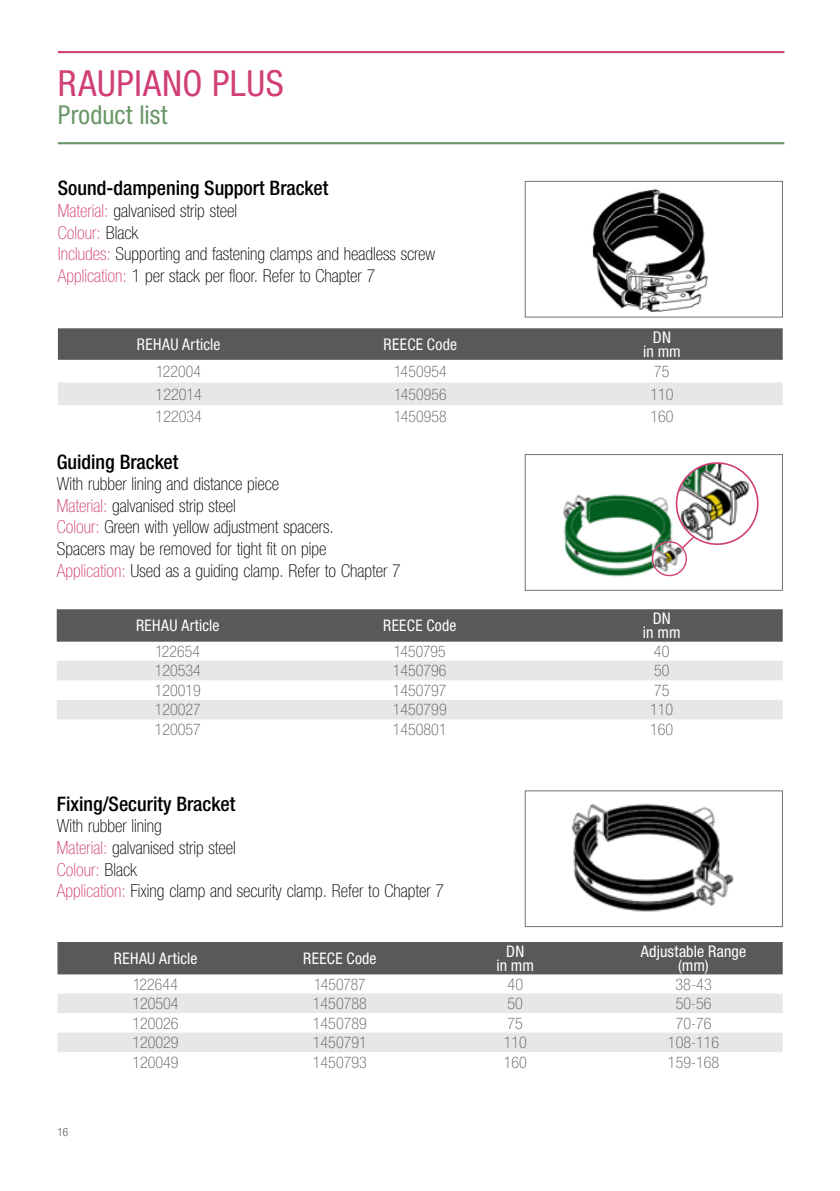
<style>
.page{position:relative;width:840px;height:1191px;background:#fff}
.page>*{position:absolute;margin:0;border:0;box-sizing:border-box;transform-origin:0 0}
.t1{font:condensed 36px "Helvetica Neue LTW1 G";letter-spacing:.015em;color:#d13f76}
.t2{font:condensed 26px "Helvetica Neue LTW1 G";letter-spacing:.005em;color:#699667}
.t3{font:500 condensed 20px "Helvetica Neue LTW1 G";color:#000}
.t4{font:100 condensed 18px/21.6px "Helvetica Neue LTW1 G";color:#000}
.t5{font:100 condensed 16px "Helvetica Neue LTW1 G";color:#58595b}
.t6{font:condensed 16px/14px "Helvetica Neue LTW1 G";letter-spacing:.015em;color:#fff;text-align:center}
.t7{font:condensed 16px/14px "Helvetica Neue LT Com";letter-spacing:.025em;color:#fff;text-align:center}
.t8{font:300 condensed 11.4px "Helvetica Neue LT";color:#58595b}
.s1{color:#d13f76}
</style>
<div class="page">
<img style="left:587px;top:188px;width:127px;height:130px">
<div style="left:58px;top:328px;width:724px;height:32px;background:#58595b"></div>
<div style="left:58px;top:382px;width:724px;height:23px;background:#e6e7e8"></div>
<div style="left:57px;top:609px;width:725px;height:32px;background:#58595b"></div>
<svg style="left:57px;top:661px;width:725px;height:58px;fill:#e6e7e8"></svg>
<div style="left:57px;top:942px;width:725px;height:32px;background:#58595b"></div>
<svg style="left:57px;top:993px;width:725px;height:59px;fill:#e6e7e8"></svg>
<img style="left:562px;top:494px;width:125px;height:83px">
<div style="left:651px;top:541px;width:35px;height:35px;border:1px solid #d13f76;border-radius:50%"></div>
<img style="left:676px;top:463px;width:81px;height:81px;border-radius:41px">
<div style="left:675px;top:462px;width:83px;height:83px;border:2px solid #d13f76;border-radius:50%"></div>
<svg style="left:680px;top:534px;width:15px;height:16px"></svg>
<img style="left:552px;top:803px;width:195px;height:125px">
<hr style="left:58px;top:51px;width:726px;height:2px;background:#d13f76">
<hr style="left:58px;top:142px;width:726px;height:2px;background:#699667">
<div style="left:524px;top:181px;width:258px;height:136px;border:1px solid #717275"></div>
<div style="left:524px;top:454px;width:258px;height:136px;border:1px solid #717275"></div>
<div style="left:524px;top:790px;width:258px;height:137px;border:1px solid #717275"></div>
<h1 class="t1" style="left:58px;top:62px;width:227px">RAUPIANO PLUS</h1>
<h2 class="t2" style="left:58px;top:100px;width:111px">Product list</h2>
<p class="t3" style="left:58px;top:176px;width:272px">Sound-dampening Support Bracket</p>
<p class="t4" style="left:58px;top:200px;width:378px"><span class="s1">Material:</span> galvanised strip steel<br><span class="s1">Colour:</span> Black<br><span class="s1">Includes:</span> Supporting and fastening clamps and headless screw <span class="s1">Application:</span> 1 per stack per floor. Refer to Chapter 7</p>
<p class="t7" style="left:137px;top:337px;width:85px">REHAU Article</p>
<p class="t7" style="left:383px;top:337px;width:75px">REECE Code</p>
<p class="t7" style="left:642px;top:330px;width:39px">DN<br>in mm</p>
<p class="t5" style="left:156px;top:362px;width:46px">122004</p>
<p class="t5" style="left:394px;top:362px;width:54px">1450954</p>
<p class="t5" style="left:654px;top:362px;width:17px">75</p>
<p class="t5" style="left:155px;top:385px;width:48px">122014</p>
<p class="t5" style="left:394px;top:385px;width:54px">1450956</p>
<p class="t5" style="left:650px;top:385px;width:25px">110</p>
<p class="t5" style="left:155px;top:407px;width:48px">122034</p>
<p class="t5" style="left:394px;top:407px;width:54px">1450958</p>
<p class="t5" style="left:650px;top:407px;width:25px">160</p>
<p class="t3" style="left:57px;top:449px;width:123px">Guiding Bracket</p>
<p class="t4" style="left:57px;top:473px;width:345px">With rubber lining and distance piece<br><span class="s1">Material:</span> galvanised strip steel<br><span class="s1">Colour:</span> Green with yellow adjustment spacers.<br>Spacers may be removed for tight fit on pipe<br><span class="s1">Application:</span> Used as a guiding clamp. Refer to Chapter 7</p>
<p class="t6" style="left:136px;top:618px;width:85px">REHAU Article</p>
<p class="t6" style="left:383px;top:618px;width:75px">REECE Code</p>
<p class="t6" style="left:642px;top:611px;width:39px">DN<br>in mm</p>
<p class="t5" style="left:155px;top:642px;width:46px">122654</p>
<p class="t5" style="left:393px;top:642px;width:53px">1450795</p>
<p class="t5" style="left:653px;top:642px;width:17px">40</p>
<p class="t5" style="left:155px;top:661px;width:48px">120534</p>
<p class="t5" style="left:392px;top:661px;width:55px">1450796</p>
<p class="t5" style="left:653px;top:661px;width:17px">50</p>
<p class="t5" style="left:155px;top:681px;width:48px">120019</p>
<p class="t5" style="left:392px;top:681px;width:55px">1450797</p>
<p class="t5" style="left:653px;top:681px;width:17px">75</p>
<p class="t5" style="left:155px;top:700px;width:48px">120027</p>
<p class="t5" style="left:392px;top:700px;width:55px">1450799</p>
<p class="t5" style="left:650px;top:700px;width:25px">110</p>
<p class="t5" style="left:155px;top:720px;width:48px">120057</p>
<p class="t5" style="left:392px;top:720px;width:55px">1450801</p>
<p class="t5" style="left:650px;top:720px;width:25px">160</p>
<p class="t3" style="left:57px;top:791px;width:180px">Fixing/Security Bracket</p>
<p class="t4" style="left:57px;top:815px;width:389px">With rubber lining<br><span class="s1">Material:</span> galvanised strip steel<br><span class="s1">Colour:</span> Black<br><span class="s1">Application:</span> Fixing clamp and security clamp. Refer to Chapter 7</p>
<p class="t8" style="left:57px;top:1125px;width:12px">16</p>
<p class="t6" style="left:114px;top:951px;width:85px">REHAU Article</p>
<p class="t6" style="left:303px;top:951px;width:75px">REECE Code</p>
<p class="t6" style="left:496px;top:944px;width:39px">DN<br>in mm</p>
<p class="t6" style="left:640px;top:944px;width:107px">Adjustable Range (mm)</p>
<p class="t5" style="left:133px;top:975px;width:46px">122644</p>
<p class="t5" style="left:314px;top:975px;width:53px">1450787</p>
<p class="t5" style="left:507px;top:975px;width:17px">40</p>
<p class="t5" style="left:675px;top:975px;width:38px">38-43</p>
<p class="t5" style="left:132px;top:994px;width:48px">120504</p>
<p class="t5" style="left:313px;top:994px;width:55px">1450788</p>
<p class="t5" style="left:507px;top:994px;width:17px">50</p>
<p class="t5" style="left:675px;top:994px;width:37px">50-56</p>
<p class="t5" style="left:132px;top:1013px;width:48px">120026</p>
<p class="t5" style="left:313px;top:1013px;width:55px">1450789</p>
<p class="t5" style="left:507px;top:1013px;width:17px">75</p>
<p class="t5" style="left:675px;top:1013px;width:37px">70-76</p>
<p class="t5" style="left:132px;top:1033px;width:48px">120029</p>
<p class="t5" style="left:313px;top:1033px;width:55px">1450791</p>
<p class="t5" style="left:503px;top:1033px;width:25px">110</p>
<p class="t5" style="left:667px;top:1033px;width:53px">108-116</p>
<p class="t5" style="left:132px;top:1053px;width:48px">120049</p>
<p class="t5" style="left:313px;top:1053px;width:55px">1450793</p>
<p class="t5" style="left:503px;top:1053px;width:25px">160</p>
<p class="t5" style="left:667px;top:1053px;width:53px">159-168</p>
</div>
